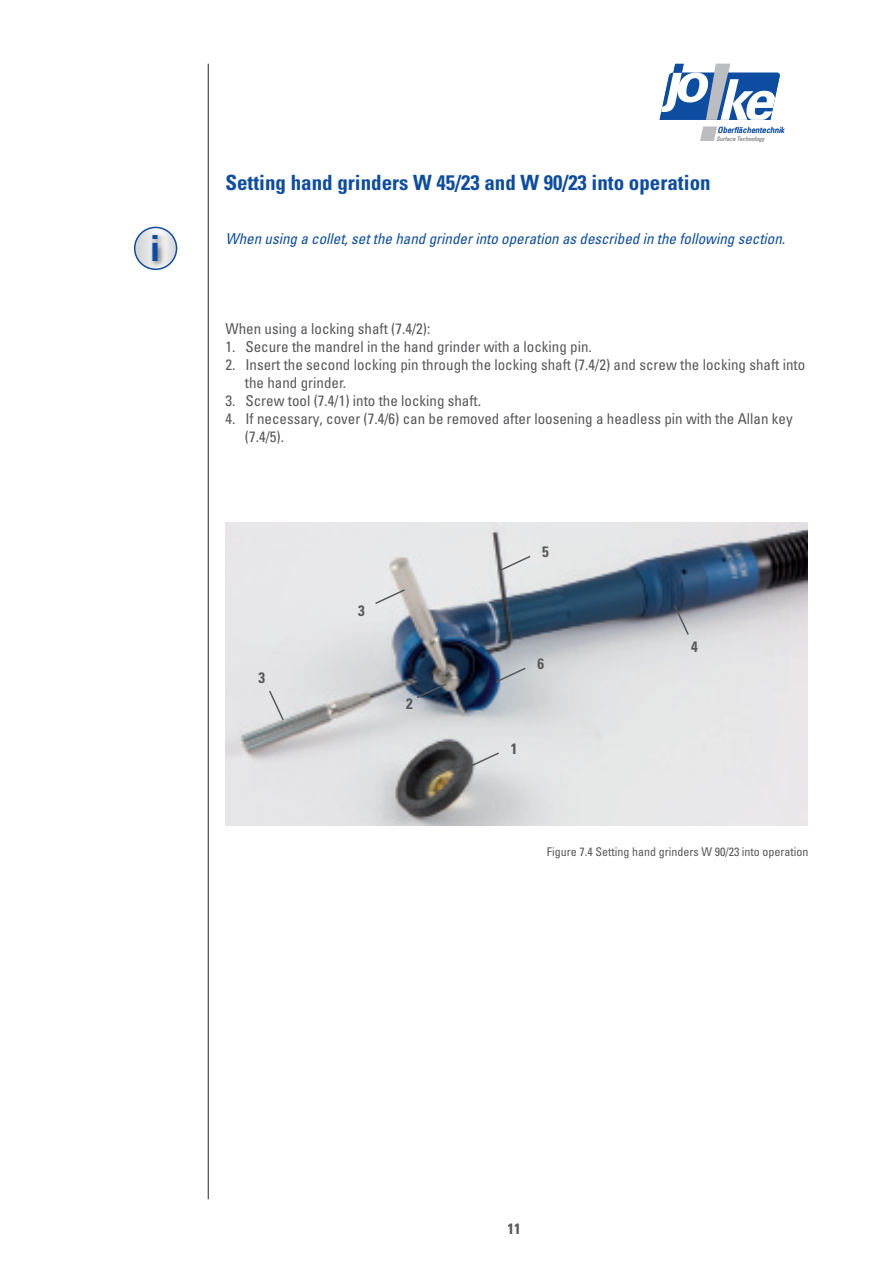
<style>
.page{position:relative;width:893px;height:1263px;background:#fff}
.page>*{position:absolute;margin:0;border:0;box-sizing:border-box;transform-origin:0 0}
.t1{font:700 condensed 36px "Univers LT Pro";color:#0d4da1}
.t2{font:700 condensed 21px "Univers LT Pro";color:#0d4da1}
.t3{font:condensed 15px/18px "Univers LT Pro";color:#57585a}
.t4{font:italic condensed 15px "Univers LT Pro";color:#0d4da1}
.t5{font:700 condensed 15px "Univers LT Pro";color:#57585a}
.t6{font:condensed 12px "Univers LT Pro";color:#57585a}
.t7{font:italic condensed 8.4px "Univers";color:#0d4da1}
.t8{font:italic condensed 6px "Univers";color:#939598}
</style>
<div class="page">
<img style="left:225px;top:522px;width:583px;height:304px">
<svg style="left:135px;top:227px;width:42px;height:42px"></svg>
<div style="left:134px;top:227px;width:43px;height:43px;border:2px solid #0d4da1;border-radius:50%"></div>
<div style="left:149px;top:232px;width:18px;height:37px;background:#231f20;opacity:.75"></div>
<svg style="left:268px;top:689px;width:17px;height:33px"></svg>
<svg style="left:374px;top:588px;width:33px;height:17px"></svg>
<svg style="left:499px;top:554px;width:33px;height:18px"></svg>
<svg style="left:415px;top:682px;width:33px;height:17px"></svg>
<svg style="left:673px;top:603px;width:17px;height:33px"></svg>
<svg style="left:468px;top:751px;width:33px;height:18px"></svg>
<svg style="left:494px;top:666px;width:33px;height:18px"></svg>
<svg style="left:660px;top:64px;width:120px;height:77px"></svg>
<hr style="left:208px;top:64px;width:1px;height:1135px;background:#57585a">
<h1 class="t1" style="left:150px;top:226px;width:12px">i</h1>
<p class="t7" style="left:718px;top:124px;width:68px">Oberflächentechnik</p>
<p class="t8" style="left:716px;top:135px;width:50px">Surface Technology</p>
<h2 class="t2" style="left:225px;top:169px;width:487px">Setting hand grinders W 45/23 and W 90/23 into operation</h2>
<p class="t4" style="left:225px;top:229px;width:561px">When using a collet, set the hand grinder into operation as described in the following section.</p>
<p class="t3" style="left:225px;top:319px;width:206px">When using a locking shaft (7.4/2):</p>
<p class="t3" style="left:225px;top:337px;width:368px">1. Secure the mandrel in the hand grinder with a locking pin.</p>
<p class="t3" style="left:245px;top:355px;width:562px;text-indent:-20px">2. Insert the second locking pin through the locking shaft (7.4/2) and screw the locking shaft into the hand grinder.</p>
<p class="t3" style="left:225px;top:391px;width:257px">3. Screw tool (7.4/1) into the locking shaft.</p>
<p class="t3" style="left:245px;top:409px;width:549px;text-indent:-20px">4. If necessary, cover (7.4/6) can be removed after loosening a headless pin with the Allan key (7.4/5).</p>
<p class="t5" style="left:258px;top:668px;width:8px">3</p>
<p class="t5" style="left:358px;top:601px;width:8px">3</p>
<p class="t5" style="left:406px;top:694px;width:8px">2</p>
<p class="t5" style="left:542px;top:543px;width:8px">5</p>
<p class="t5" style="left:537px;top:655px;width:8px">6</p>
<p class="t5" style="left:511px;top:739px;width:8px">1</p>
<p class="t5" style="left:691px;top:638px;width:8px">4</p>
<p class="t6" style="left:547px;top:844px;width:263px">Figure 7.4 Setting hand grinders W 90/23 into operation</p>
<p class="t5" style="left:507px;top:1219px;width:15px">11</p>
</div>
